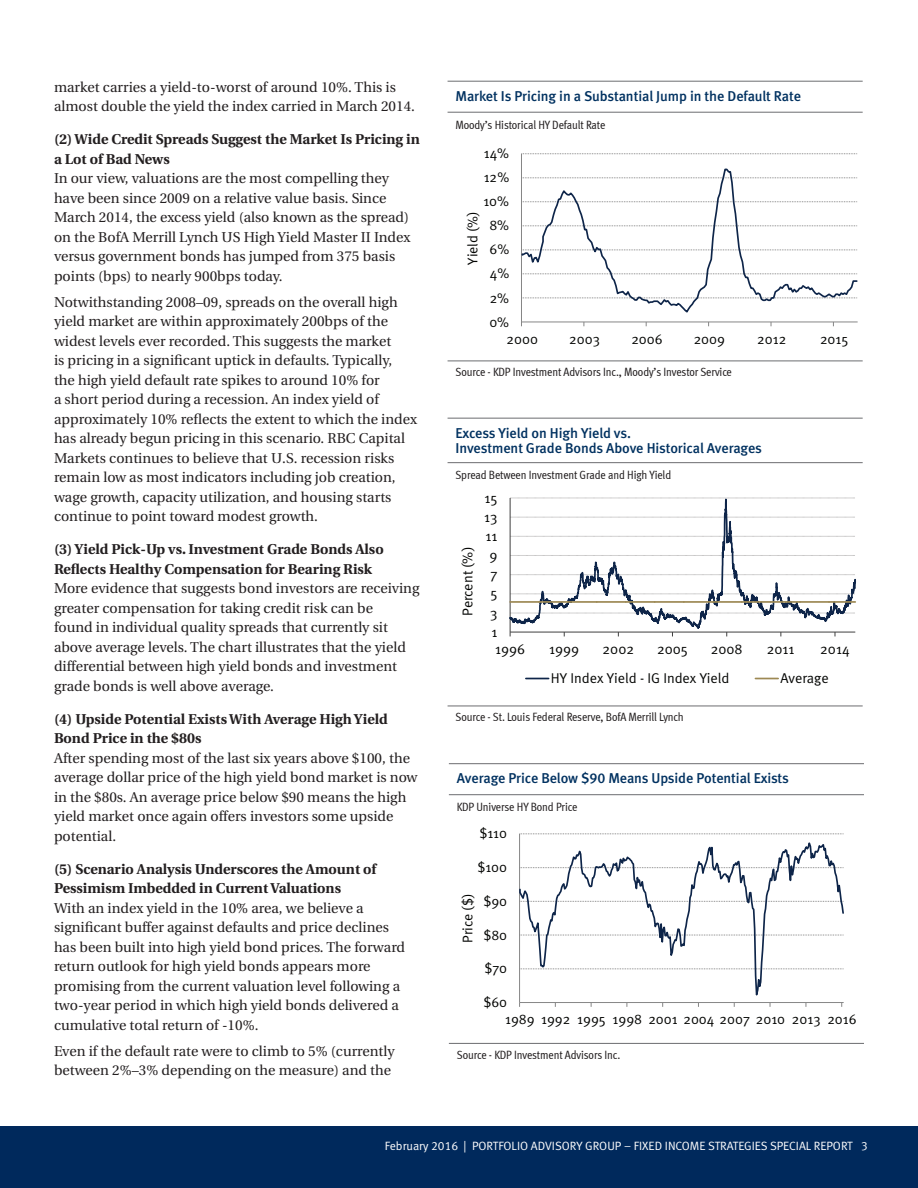
<style>
.page{position:relative;width:918px;height:1188px;background:#fff}
.page>*{position:absolute;margin:0;border:0;box-sizing:border-box;transform-origin:0 0}
.t1{font:14.25px/19.5px "Utopia";color:#231f20}
.t2{font:700 14.25px/19.5px "Utopia";color:#231f20}
.t3{font:14.25px/15px "Meta Medium LF";letter-spacing:-.005em;color:#003160}
.t4{font:14.25px "Meta Normal";color:#040503}
.t5{font:13.95px "Meta Normal";color:#040503}
.t6{font:12px "Meta Cond Book LF";letter-spacing:-.01em;color:#231f20}
.t7{font:12px "Meta Normal LF";color:#fff}
</style>
<div class="page">
<hr style="left:448px;top:361px;width:415px;height:1px;background:#6c6d70">
<svg style="left:521px;top:153px;width:337px;height:1px"></svg>
<hr style="left:521px;top:154px;width:1px;height:168px;background:#868686">
<hr style="left:521px;top:322px;width:337px;height:1px;background:#868686">
<svg style="left:521px;top:168px;width:337px;height:145px"></svg>
<hr style="left:448px;top:112px;width:415px;height:1px;background:#6c6d70">
<hr style="left:448px;top:81px;width:415px;height:1px;background:#6c6d70">
<hr style="left:448px;top:706px;width:415px;height:1px;background:#6c6d70">
<svg style="left:510px;top:498px;width:346px;height:139px"></svg>
<hr style="left:510px;top:601px;width:29px;height:2px;background:#9d8954">
<hr style="left:539px;top:601px;width:29px;height:2px;background:#9d8954">
<hr style="left:568px;top:601px;width:29px;height:2px;background:#9d8954">
<hr style="left:597px;top:601px;width:29px;height:2px;background:#9d8954">
<hr style="left:626px;top:601px;width:29px;height:2px;background:#9d8954">
<hr style="left:655px;top:601px;width:29px;height:2px;background:#9d8954">
<hr style="left:684px;top:601px;width:29px;height:2px;background:#9d8954">
<hr style="left:713px;top:601px;width:29px;height:2px;background:#9d8954">
<hr style="left:742px;top:601px;width:29px;height:2px;background:#9d8954">
<hr style="left:771px;top:601px;width:29px;height:2px;background:#9d8954">
<hr style="left:800px;top:601px;width:29px;height:2px;background:#9d8954">
<hr style="left:829px;top:601px;width:26px;height:2px;background:#9d8954">
<svg style="left:526px;top:678px;width:23px;height:1px"></svg>
<svg style="left:755px;top:678px;width:23px;height:1px"></svg>
<hr style="left:448px;top:462px;width:415px;height:1px;background:#6c6d70">
<hr style="left:448px;top:418px;width:415px;height:1px;background:#6c6d70">
<hr style="left:449px;top:1043px;width:415px;height:1px;background:#6c6d70">
<svg style="left:519px;top:833px;width:325px;height:174px"></svg>
<hr style="left:449px;top:794px;width:415px;height:1px;background:#6c6d70">
<hr style="left:449px;top:763px;width:415px;height:1px;background:#6c6d70">
<div style="left:0;top:1126px;width:918px;height:62px;background:#00295c"></div>
<p class="t1" style="left:54px;top:77px;width:363px">market carries a yield-to-worst of around 10%. This is almost double the yield the index carried in March 2014.</p>
<p class="t2" style="left:54px;top:130px;width:367px">(2) Wide Credit Spreads Suggest the Market Is Pricing in a Lot of Bad News</p>
<p class="t1" style="left:54px;top:169px;width:358px">In our view, valuations are the most compelling they have been since 2009 on a relative value basis. Since March 2014, the excess yield (also known as the spread) on the BofA Merrill Lynch US High Yield Master II Index versus government bonds has jumped from 375 basis points (bps) to nearly 900bps today.</p>
<p class="t1" style="left:54px;top:293px;width:365px">Notwithstanding 2008–09, spreads on the overall high yield market are within approximately 200bps of the widest levels ever recorded. This suggests the market<br>is pricing in a significant uptick in defaults. Typically,<br>the high yield default rate spikes to around 10% for<br>a short period during a recession. An index yield of approximately 10% reflects the extent to which the index has already begun pricing in this scenario. RBC Capital Markets continues to believe that U.S. recession risks remain low as most indicators including job creation, wage growth, capacity utilization, and housing starts continue to point toward modest growth.</p>
<p class="t2" style="left:54px;top:540px;width:331px">(3) Yield Pick-Up vs. Investment Grade Bonds Also<br>Reflects Healthy Compensation for Bearing Risk</p>
<p class="t1" style="left:54px;top:579px;width:367px">More evidence that suggests bond investors are receiving greater compensation for taking credit risk can be<br>found in individual quality spreads that currently sit above average levels. The chart illustrates that the yield differential between high yield bonds and investment grade bonds is well above average.</p>
<p class="t2" style="left:54px;top:709px;width:335px">(4) Upside Potential Exists With Average High Yield<br>Bond Price in the $80s</p>
<p class="t1" style="left:54px;top:748px;width:365px">After spending most of the last six years above $100, the average dollar price of the high yield bond market is now in the $80s. An average price below $90 means the high yield market once again offers investors some upside potential.</p>
<p class="t2" style="left:54px;top:859px;width:324px">(5) Scenario Analysis Underscores the Amount of<br>Pessimism Imbedded in Current Valuations</p>
<p class="t1" style="left:54px;top:898px;width:353px">With an index yield in the 10% area, we believe a significant buffer against defaults and price declines has been built into high yield bond prices. The forward return outlook for high yield bonds appears more promising from the current valuation level following a two-year period in which high yield bonds delivered a cumulative total return of -10%.</p>
<p class="t1" style="left:54px;top:1042px;width:342px">Even if the default rate were to climb to 5% (currently between 2%–3% depending on the measure) and the</p>
<p class="t3" style="left:456px;top:89px;width:347px">Market Is Pricing in a Substantial Jump in the Default Rate</p>
<p class="t6" style="left:455px;top:118px;width:151px">Moody’s Historical HY Default Rate</p>
<p class="t5" style="left:484px;top:145px;width:27px">14%</p>
<p class="t5" style="left:484px;top:169px;width:27px">12%</p>
<p class="t5" style="left:483px;top:193px;width:27px">10%</p>
<p class="t5" style="left:464px;top:265px;width:55px;rotate:-90deg">Yield (%)</p>
<p class="t5" style="left:489px;top:218px;width:21px">8%</p>
<p class="t5" style="left:489px;top:242px;width:21px">6%</p>
<p class="t5" style="left:490px;top:266px;width:21px">4%</p>
<p class="t5" style="left:490px;top:290px;width:21px">2%</p>
<p class="t5" style="left:489px;top:314px;width:21px">0%</p>
<p class="t5" style="left:507px;top:331px;width:33px">2000</p>
<p class="t5" style="left:569px;top:331px;width:32px">2003</p>
<p class="t5" style="left:631px;top:331px;width:33px">2006</p>
<p class="t5" style="left:694px;top:331px;width:33px">2009</p>
<p class="t5" style="left:757px;top:331px;width:30px">2012</p>
<p class="t5" style="left:820px;top:331px;width:30px">2015</p>
<p class="t6" style="left:455px;top:365px;width:278px">Source - KDP Investment Advisors Inc., Moody’s Investor Service</p>
<p class="t3" style="left:456px;top:426px;width:308px">Excess Yield on High Yield vs.<br>Investment Grade Bonds Above Historical Averages</p>
<p class="t6" style="left:455px;top:468px;width:217px">Spread Between Investment Grade and High Yield</p>
<p class="t4" style="left:485px;top:489px;width:14px">15</p>
<p class="t4" style="left:484px;top:509px;width:15px">13</p>
<p class="t4" style="left:459px;top:616px;width:71px;rotate:-90deg">Percent (%)</p>
<p class="t4" style="left:486px;top:528px;width:13px">11</p>
<p class="t4" style="left:490px;top:547px;width:9px">9</p>
<p class="t4" style="left:491px;top:566px;width:9px">7</p>
<p class="t4" style="left:491px;top:585px;width:8px">5</p>
<p class="t4" style="left:490px;top:604px;width:9px">3</p>
<p class="t4" style="left:492px;top:624px;width:8px">1</p>
<p class="t4" style="left:495px;top:641px;width:32px">1996</p>
<p class="t4" style="left:549px;top:641px;width:32px">1999</p>
<p class="t4" style="left:603px;top:641px;width:33px">2002</p>
<p class="t4" style="left:657px;top:641px;width:32px">2005</p>
<p class="t4" style="left:711px;top:641px;width:33px">2008</p>
<p class="t4" style="left:767px;top:641px;width:29px">2011</p>
<p class="t4" style="left:820px;top:641px;width:31px">2014</p>
<p class="t4" style="left:551px;top:670px;width:180px">HY Index Yield - IG Index Yield</p>
<p class="t4" style="left:780px;top:670px;width:50px">Average</p>
<p class="t6" style="left:455px;top:710px;width:230px">Source - St. Louis Federal Reserve, BofA Merrill Lynch</p>
<p class="t3" style="left:457px;top:771px;width:334px">Average Price Below $90 Means Upside Potential Exists</p>
<p class="t6" style="left:457px;top:800px;width:122px">KDP Universe HY Bond Price</p>
<p class="t5" style="left:479px;top:826px;width:29px">$110</p>
<p class="t5" style="left:477px;top:859px;width:31px">$100</p>
<p class="t5" style="left:460px;top:943px;width:51px;rotate:-90deg">Price ($)</p>
<p class="t5" style="left:483px;top:893px;width:25px">$90</p>
<p class="t5" style="left:483px;top:927px;width:25px">$80</p>
<p class="t5" style="left:484px;top:961px;width:24px">$70</p>
<p class="t5" style="left:483px;top:994px;width:25px">$60</p>
<p class="t5" style="left:505px;top:1011px;width:353px">1989 1992 1995 1998 2001 2004 2007 2010 2013 2016</p>
<p class="t6" style="left:457px;top:1048px;width:165px">Source - KDP Investment Advisors Inc.</p>
<p class="t7" style="left:378px;top:1137px;width:487px">February 2016 | PORTFOLIO ADVISORY GROUP – FIXED INCOME STRATEGIES SPECIAL REPORT 3</p>
<p class="t7" style="left:385px;top:1139px;width:484px">February 2016 | PORTFOLIO ADVISORY GROUP – FIXED INCOME STRATEGIES SPECIAL REPORT 3</p>
</div>
